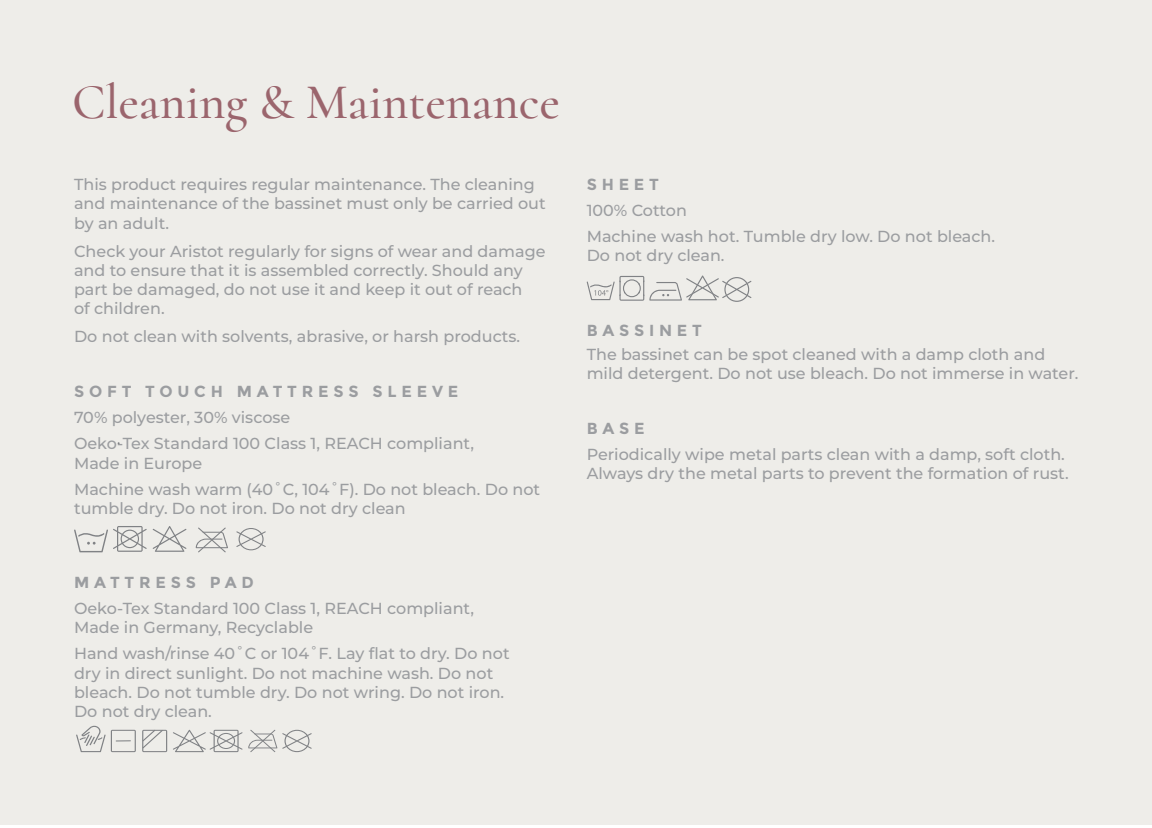
<style>
.page{position:relative;width:1152px;height:828px;background:#fff}
.page>*{position:absolute;margin:0;border:0;box-sizing:border-box;transform-origin:0 0}
.t1{font:500 50px "Cormorant";color:#9b656d}
.t2{font:500 16px/19.2px "Montserrat";color:#9b9da0}
.t3{font:700 16px "Montserrat";letter-spacing:.3em;color:#9b9da0}
</style>
<div class="page">
<div style="left:0;top:0;width:1152px;height:824px;background:#eeede9"></div>
<svg style="left:587px;top:275px;width:164px;height:27px"></svg>
<svg style="left:153px;top:526px;width:33px;height:26px"></svg>
<svg style="left:74px;top:526px;width:73px;height:26px"></svg>
<svg style="left:142px;top:730px;width:25px;height:22px"></svg>
<svg style="left:76px;top:726px;width:60px;height:26px"></svg>
<svg style="left:173px;top:730px;width:139px;height:22px"></svg>
<svg style="left:196px;top:528px;width:32px;height:24px"></svg>
<svg style="left:236px;top:528px;width:30px;height:22px"></svg>
<p class="t1" style="left:72px;top:72px;width:489px">Cleaning &amp; Maintenance</p>
<p class="t2" style="left:74px;top:174px;width:473px">This product requires regular maintenance. The cleaning and maintenance of the bassinet must only be carried out by an adult.</p>
<p class="t2" style="left:74px;top:241px;width:473px">Check your Aristot regularly for signs of wear and damage and to ensure that it is assembled correctly. Should any part be damaged, do not use it and keep it out of reach<br>of children.</p>
<p class="t2" style="left:74px;top:326px;width:448px">Do not clean with solvents, abrasive, or harsh products.</p>
<p class="t3" style="left:74px;top:382px;width:386px">SOFT TOUCH MATTRESS SLEEVE</p>
<p class="t2" style="left:74px;top:407px;width:218px">70% polyester, 30% viscose</p>
<p class="t2" style="left:74px;top:433px;width:401px">Oeko-Tex Standard 100 Class 1, REACH compliant,</p>
<p class="t2" style="left:74px;top:453px;width:130px">Made in Europe</p>
<p class="t2" style="left:74px;top:479px;width:468px">Machine wash warm (40˚C, 104˚F). Do not bleach. Do not</p>
<p class="t2" style="left:74px;top:498px;width:333px">tumble dry. Do not iron. Do not dry clean</p>
<p class="t3" style="left:74px;top:573px;width:181px">MATTRESS PAD</p>
<p class="t2" style="left:74px;top:598px;width:401px">Oeko-Tex Standard 100 Class 1, REACH compliant,</p>
<p class="t2" style="left:74px;top:617px;width:241px">Made in Germany, Recyclable</p>
<p class="t2" style="left:74px;top:643px;width:437px">Hand wash/rinse 40˚C or 104˚F. Lay flat to dry. Do not</p>
<p class="t2" style="left:74px;top:663px;width:432px">dry in direct sunlight. Do not machine wash. Do not bleach. Do not tumble dry. Do not wring. Do not iron.</p>
<p class="t2" style="left:74px;top:701px;width:139px">Do not dry clean.</p>
<p class="t3" style="left:587px;top:175px;width:74px">SHEET</p>
<p class="t2" style="left:587px;top:200px;width:102px">100% Cotton</p>
<p class="t2" style="left:587px;top:226px;width:410px">Machine wash hot. Tumble dry low. Do not bleach.<br>Do not dry clean.</p>
<p class="t3" style="left:587px;top:321px;width:117px">BASSINET</p>
<p class="t2" style="left:587px;top:344px;width:493px">The bassinet can be spot cleaned with a damp cloth and mild detergent. Do not use bleach. Do not immerse in water.</p>
<p class="t3" style="left:587px;top:419px;width:59px">BASE</p>
<p class="t2" style="left:587px;top:444px;width:484px">Periodically wipe metal parts clean with a damp, soft cloth.<br>Always dry the metal parts to prevent the formation of rust.</p>
</div>
